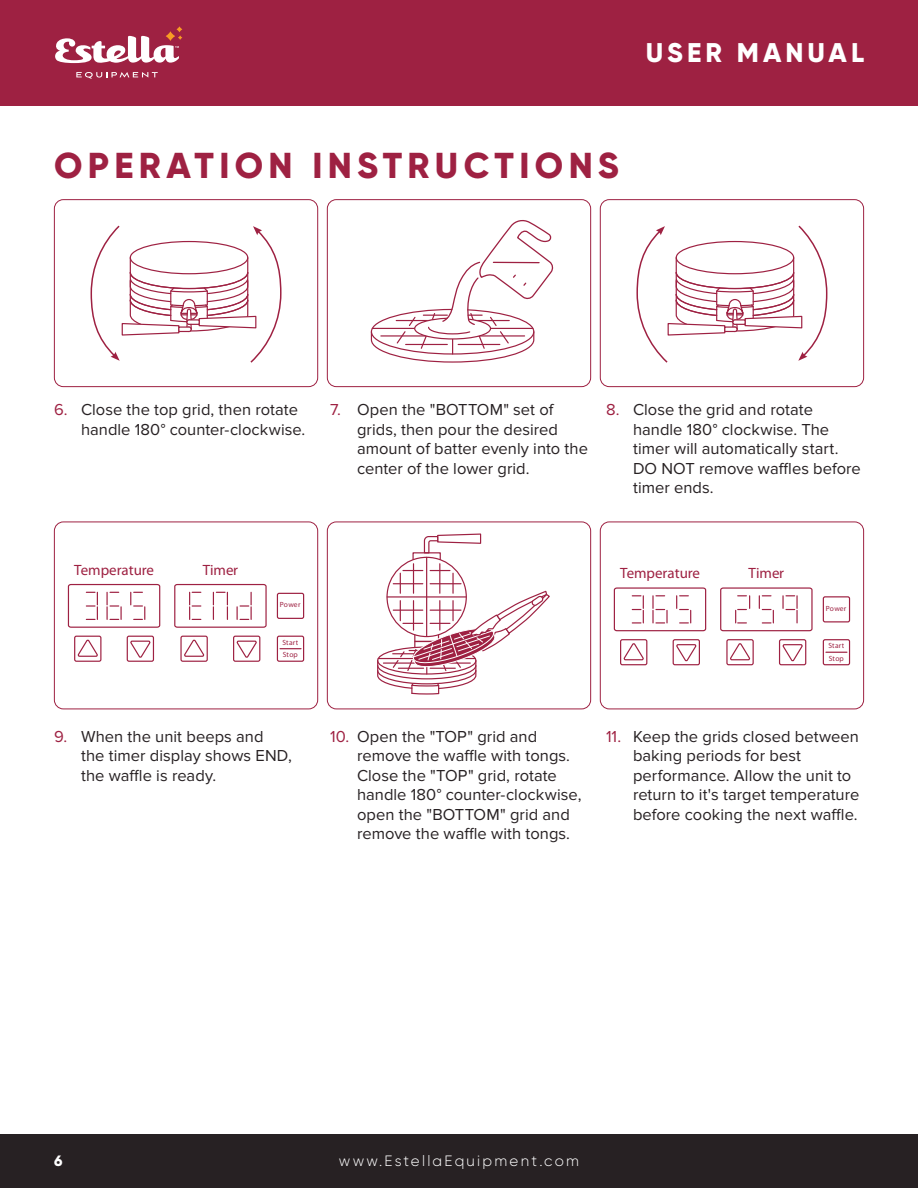
<style>
.page{position:relative;width:918px;height:1188px;background:#fff}
.page>*{position:absolute;margin:0;border:0;box-sizing:border-box;transform-origin:0 0}
.t1{font:800 36px "Gilroy";letter-spacing:.15em;color:#9e2142}
.t2{font:800 27px "Gilroy";letter-spacing:.15em;color:#fff}
.t3{font:16.5px/19.5px "Proxima Nova";letter-spacing:.005em;color:#272123}
.t4{font:15px "Myriad Pro";color:#9e2142}
.t5{font:300 15px "Gilroy";letter-spacing:.15em;color:#fff}
.t6{font:800 15px "Gilroy";color:#fff}
.t7{font:7.5px/12.3px "Myriad Pro";color:#9e2142}
.s1{color:#9e2142}
</style>
<div class="page">
<div style="left:0;top:1134px;width:918px;height:54px;background:#272123"></div>
<div style="left:0;top:0;width:918px;height:105px;background:#9e2142"></div>
<svg style="left:76px;top:72px;width:82px;height:7px"></svg>
<svg style="left:55px;top:27px;width:127px;height:36px"></svg>
<div style="left:54px;top:199px;width:264px;height:188px;border:1px solid #9e2142;border-radius:9px"></div>
<svg style="left:371px;top:220px;width:182px;height:143px"></svg>
<div style="left:327px;top:199px;width:264px;height:188px;border:1px solid #9e2142;border-radius:9px"></div>
<div style="left:600px;top:199px;width:264px;height:188px;border:1px solid #9e2142;border-radius:9px"></div>
<svg style="left:130px;top:640px;width:21px;height:18px"></svg>
<div style="left:127px;top:636px;width:27px;height:26px;border:1px solid #9e2142;border-radius:2px"></div>
<svg style="left:77px;top:639px;width:21px;height:18px"></svg>
<div style="left:74px;top:636px;width:27px;height:26px;border:1px solid #9e2142;border-radius:2px"></div>
<svg style="left:236px;top:640px;width:21px;height:18px"></svg>
<div style="left:233px;top:636px;width:27px;height:26px;border:1px solid #9e2142;border-radius:2px"></div>
<svg style="left:184px;top:639px;width:21px;height:18px"></svg>
<div style="left:180px;top:636px;width:28px;height:26px;border:1px solid #9e2142;border-radius:2px"></div>
<svg style="left:68px;top:583px;width:93px;height:45px"></svg>
<svg style="left:174px;top:583px;width:93px;height:45px"></svg>
<div style="left:277px;top:593px;width:27px;height:26px;border:1px solid #9e2142;border-radius:2px"></div>
<div style="left:277px;top:636px;width:27px;height:26px;border:1px solid #9e2142;border-radius:2px"></div>
<svg style="left:280px;top:648px;width:21px;height:1px"></svg>
<div style="left:54px;top:522px;width:264px;height:187px;border:1px solid #9e2142;border-radius:9px"></div>
<hr style="left:426px;top:557px;width:1px;height:79px;background:#9e2142">
<svg style="left:423px;top:533px;width:59px;height:19px"></svg>
<div style="left:412px;top:552px;width:29px;height:8px;border:1px solid #9e2142"></div>
<svg style="left:377px;top:564px;width:173px;height:131px"></svg>
<div style="left:327px;top:522px;width:264px;height:187px;border:1px solid #9e2142;border-radius:9px"></div>
<svg style="left:676px;top:644px;width:21px;height:18px"></svg>
<div style="left:673px;top:639px;width:27px;height:26px;border:1px solid #9e2142;border-radius:2px"></div>
<svg style="left:623px;top:643px;width:21px;height:18px"></svg>
<div style="left:620px;top:639px;width:27px;height:26px;border:1px solid #9e2142;border-radius:2px"></div>
<svg style="left:782px;top:644px;width:21px;height:18px"></svg>
<div style="left:779px;top:639px;width:27px;height:26px;border:1px solid #9e2142;border-radius:2px"></div>
<svg style="left:730px;top:643px;width:21px;height:18px"></svg>
<div style="left:726px;top:639px;width:28px;height:26px;border:1px solid #9e2142;border-radius:2px"></div>
<svg style="left:614px;top:587px;width:93px;height:45px"></svg>
<svg style="left:720px;top:587px;width:93px;height:45px"></svg>
<div style="left:823px;top:596px;width:27px;height:26px;border:1px solid #9e2142;border-radius:2px"></div>
<div style="left:823px;top:639px;width:27px;height:26px;border:1px solid #9e2142;border-radius:2px"></div>
<svg style="left:826px;top:652px;width:21px;height:1px"></svg>
<div style="left:600px;top:522px;width:264px;height:187px;border:1px solid #9e2142;border-radius:9px"></div>
<svg style="left:90px;top:225px;width:192px;height:138px"></svg>
<svg style="left:636px;top:225px;width:192px;height:138px"></svg>
<h2 class="t2" style="left:646px;top:36px;width:220px">USER MANUAL</h2>
<p class="t1" style="left:54px;top:143px;width:566px">OPERATION INSTRUCTIONS</p>
<p class="t3" style="left:81px;top:400px;width:226px;text-indent:-27px"><span class="s1">6.</span> Close the top grid, then rotate handle 180° counter-clockwise.</p>
<p class="t3" style="left:357px;top:400px;width:233px;text-indent:-27px"><span class="s1">7.</span> Open the "BOTTOM" set of grids, then pour the desired amount of batter evenly into the center of the lower grid.</p>
<p class="t3" style="left:633px;top:400px;width:229px;text-indent:-27px"><span class="s1">8.</span> Close the grid and rotate handle 180° clockwise. The timer will automatically start.<br>DO NOT remove waffles before timer ends.</p>
<p class="t4" style="left:74px;top:560px;width:82px">Temperature</p>
<p class="t4" style="left:203px;top:560px;width:37px">Timer</p>
<p class="t7" style="left:280px;top:599px;width:22px">Power</p>
<p class="t7" style="left:283px;top:636px;width:17px">Start<br>Stop</p>
<p class="t4" style="left:620px;top:564px;width:82px">Temperature</p>
<p class="t4" style="left:749px;top:564px;width:37px">Timer</p>
<p class="t7" style="left:826px;top:602px;width:22px">Power</p>
<p class="t7" style="left:829px;top:640px;width:17px">Start<br>Stop</p>
<p class="t3" style="left:81px;top:727px;width:212px;text-indent:-27px"><span class="s1">9.</span> When the unit beeps and<br>the timer display shows END, the waffle is ready.</p>
<p class="t3" style="left:357px;top:727px;width:226px;text-indent:-27px"><span class="s1">10.</span> Open the "TOP" grid and remove the waffle with tongs.<br>Close the "TOP" grid, rotate handle 180° counter-clockwise, open the "BOTTOM" grid and remove the waffle with tongs.</p>
<p class="t3" style="left:633px;top:727px;width:228px;text-indent:-27px"><span class="s1">11.</span> Keep the grids closed between baking periods for best performance. Allow the unit to return to it's target temperature before cooking the next waffle.</p>
<p class="t6" style="left:54px;top:1152px;width:10px">6</p>
<p class="t5" style="left:339px;top:1152px;width:242px">www.EstellaEquipment.com</p>
</div>
